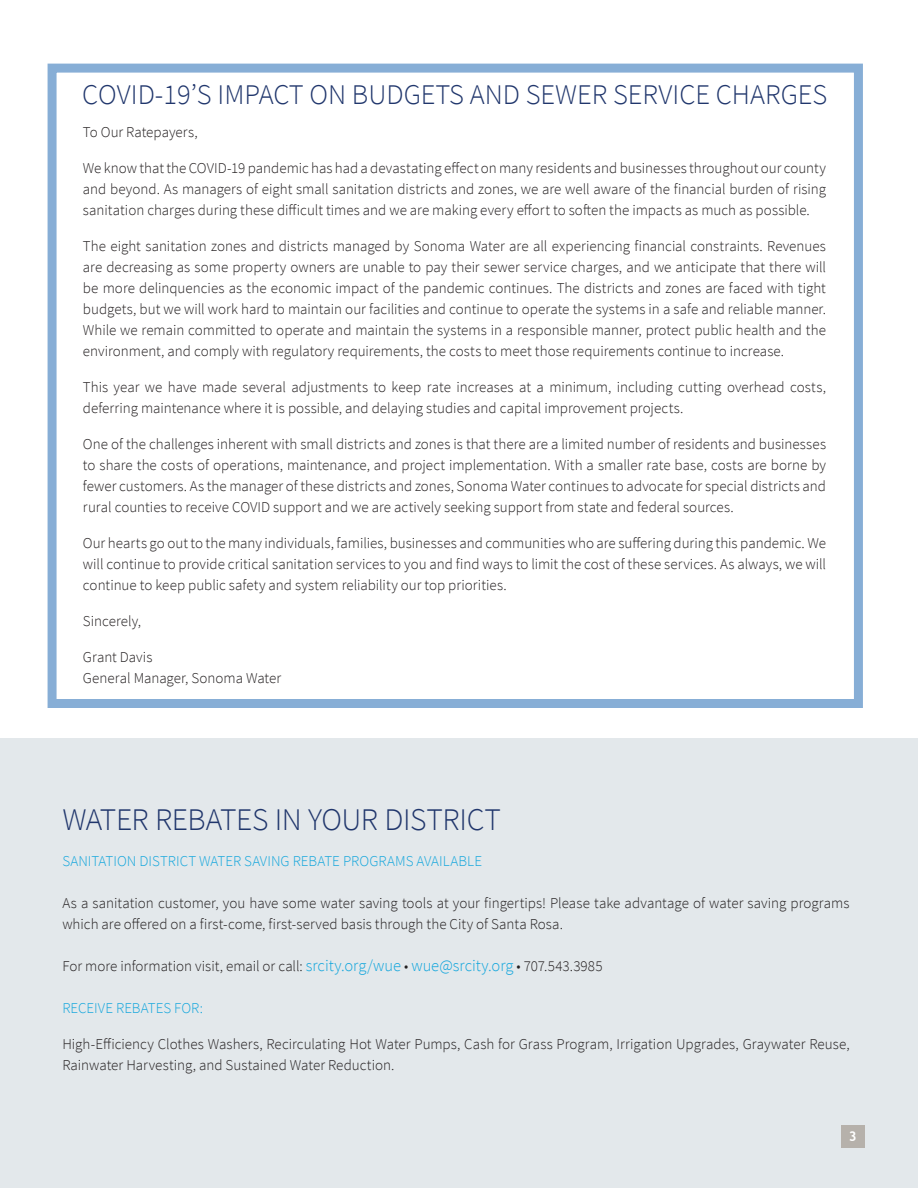
<style>
.page{position:relative;width:918px;height:1188px;background:#fff}
.page>*{position:absolute;margin:0;border:0;box-sizing:border-box;transform-origin:0 0}
.t1{font:300 31.5px "Source Sans Pro";letter-spacing:-.01em;color:#20366c}
.t2{font:300 28.5px "Source Sans Pro";color:#20366c}
.t3{font:300 15px/21px "Source Sans Pro";color:#231f20}
.t4{font:300 15px "Source Sans Pro";color:#10a5dc}
.t5{font:700 13.5px "Trebuchet MS";color:#fff}
.s1{font-size:16.5px;color:#10a5dc}
</style>
<div class="page">
<div style="left:0;top:738px;width:918px;height:450px;background:#e3e8eb"></div>
<div style="left:841px;top:1125px;width:23px;height:22px;background:#b6b1ab"></div>
<div style="left:48px;top:64px;width:815px;height:644px;border:9px solid #87aed6"></div>
<p class="t2" style="left:82px;top:77px;width:747px">COVID-19’S IMPACT ON BUDGETS AND SEWER SERVICE CHARGES</p>
<p class="t3" style="left:83px;top:121px;width:116px">To Our Ratepayers,</p>
<p class="t3" style="left:83px;top:157px;width:745px;text-align:justify">We know that the COVID-19 pandemic has had a devastating effect on many residents and businesses throughout our county and beyond. As managers of eight small sanitation districts and zones, we are well aware of the financial burden of rising sanitation charges during these difficult times and we are making every effort to soften the impacts as much as possible.</p>
<p class="t3" style="left:83px;top:235px;width:745px;text-align:justify">The eight sanitation zones and districts managed by Sonoma Water are all experiencing financial constraints. Revenues are decreasing as some property owners are unable to pay their sewer service charges, and we anticipate that there will be more delinquencies as the economic impact of the pandemic continues. The districts and zones are faced with tight budgets, but we will work hard to maintain our facilities and continue to operate the systems in a safe and reliable manner.<br>While we remain committed to operate and maintain the systems in a responsible manner, protect public health and the environment, and comply with regulatory requirements, the costs to meet those requirements continue to increase.</p>
<p class="t3" style="left:83px;top:376px;width:744px">This year we have made several adjustments to keep rate increases at a minimum, including cutting overhead costs, deferring maintenance where it is possible, and delaying studies and capital improvement projects.</p>
<p class="t3" style="left:83px;top:433px;width:745px;text-align:justify">One of the challenges inherent with small districts and zones is that there are a limited number of residents and businesses to share the costs of operations, maintenance, and project implementation. With a smaller rate base, costs are borne by fewer customers. As the manager of these districts and zones, Sonoma Water continues to advocate for special districts and rural counties to receive COVID support and we are actively seeking support from state and federal sources.</p>
<p class="t3" style="left:83px;top:532px;width:745px;text-align:justify">Our hearts go out to the many individuals, families, businesses and communities who are suffering during this pandemic. We will continue to provide critical sanitation services to you and find ways to limit the cost of these services. As always, we will continue to keep public safety and system reliability our top priorities.</p>
<p class="t3" style="left:83px;top:610px;width:60px">Sincerely,</p>
<p class="t3" style="left:83px;top:646px;width:200px">Grant Davis<br>General Manager, Sonoma Water</p>
<p class="t1" style="left:62px;top:801px;width:440px">WATER REBATES IN YOUR DISTRICT</p>
<p class="t4" style="left:62px;top:852px;width:421px">SANITATION DISTRICT WATER SAVING REBATE PROGRAMS AVAILABLE</p>
<p class="t3" style="left:62px;top:893px;width:789px">As a sanitation customer, you have some water saving tools at your fingertips! Please take advantage of water saving programs which are offered on a first-come, first-served basis through the City of Santa Rosa.</p>
<p class="t3" style="left:62px;top:956px;width:542px">For more information visit, email or call: <span class="s1">srcity.org/wue</span> • <span class="s1">wue@srcity.org</span> • 707.543.3985</p>
<p class="t4" style="left:62px;top:999px;width:142px">RECEIVE REBATES FOR:</p>
<p class="t3" style="left:62px;top:1034px;width:789px">High-Efficiency Clothes Washers, Recirculating Hot Water Pumps, Cash for Grass Program, Irrigation Upgrades, Graywater Reuse,<br>Rainwater Harvesting, and Sustained Water Reduction.</p>
<p class="t5" style="left:849px;top:1128px;width:9px">3</p>
</div>
